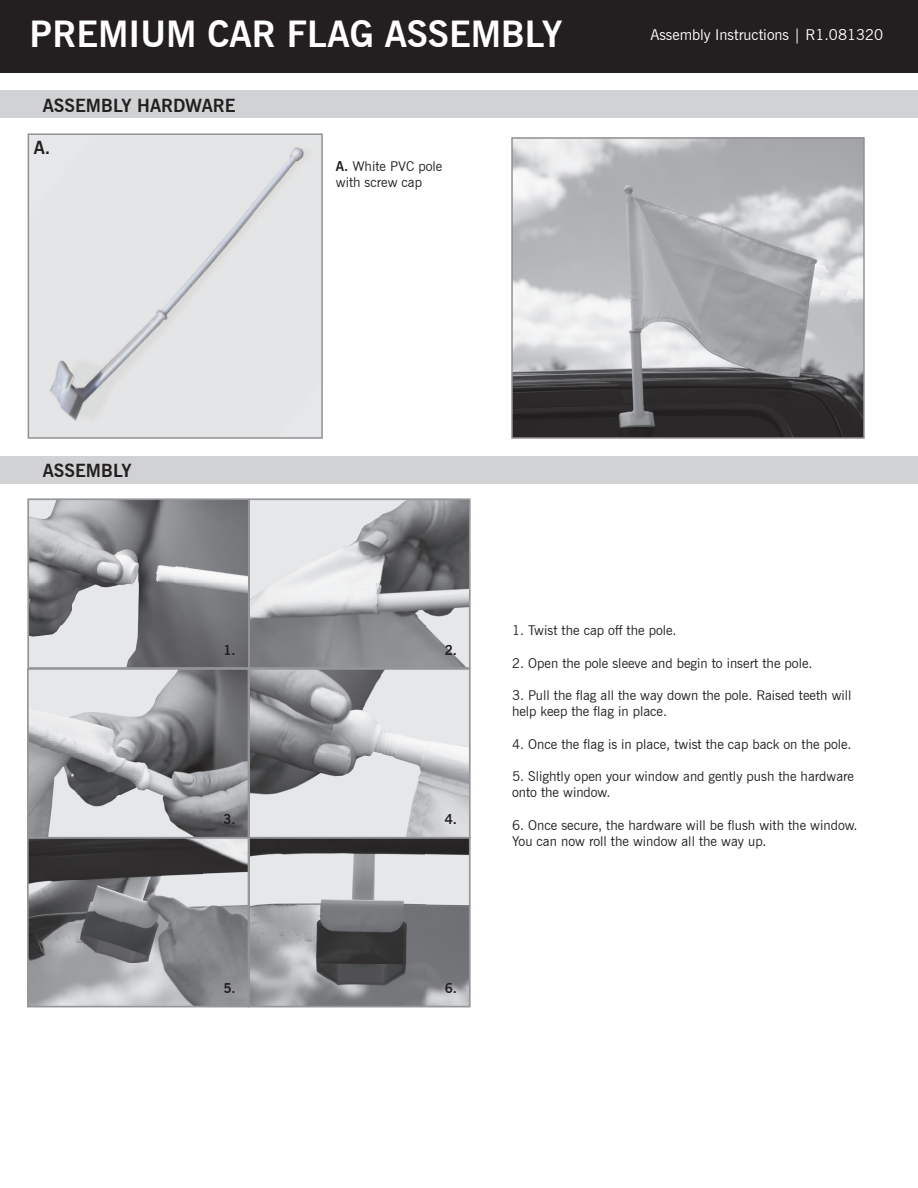
<style>
.page{position:relative;width:918px;height:1188px;background:#fff}
.page>*{position:absolute;margin:0;border:0;box-sizing:border-box;transform-origin:0 0}
.t1{font:700 36px "News Gothic BT";color:#fff}
.t2{font:700 27px "News Gothic BT";color:#fff}
.t3{font:700 18px "News Gothic BT";color:#231f20}
.t4{font:15px "News Gothic BT";color:#fff}
.t5{font:13.5px/16.2px "News Gothic BT";color:#231f20}
.t6{font:700 13.5px "News Gothic BT";color:#231f20}
.s1{font-weight:700}
</style>
<div class="page">
<div style="left:0;top:90px;width:918px;height:28px;background:#d1d2d4"></div>
<div style="left:0;top:456px;width:918px;height:28px;background:#d1d2d4"></div>
<svg style="left:28px;top:133px;width:295px;height:306px;fill:#e4e5e7"></svg>
<svg style="left:27px;top:498px;width:444px;height:509px"></svg>
<div style="left:0;top:0;width:918px;height:73px;background:#231f20"></div>
<svg style="left:511px;top:137px;width:354px;height:302px"></svg>
<h2 class="t2" style="left:44px;top:12px;width:322px">ROUND FOLDABLE TABLE</h2>
<h1 class="t1" style="left:30px;top:13px;width:534px">PREMIUM CAR FLAG ASSEMBLY</h1>
<p class="t4" style="left:650px;top:26px;width:234px">Assembly Instructions | R1.081320</p>
<h3 class="t3" style="left:43px;top:95px;width:194px">ASSEMBLY HARDWARE</h3>
<h3 class="t3" style="left:34px;top:137px;width:18px">A.</h3>
<p class="t5" style="left:336px;top:158px;width:108px"><span class="s1">A.</span> White PVC pole with screw cap</p>
<h3 class="t3" style="left:43px;top:460px;width:90px">ASSEMBLY</h3>
<p class="t6" style="left:223px;top:642px;width:14px">1.</p>
<p class="t6" style="left:445px;top:642px;width:14px">2.</p>
<p class="t6" style="left:223px;top:811px;width:14px">3.</p>
<p class="t6" style="left:223px;top:980px;width:14px">5.</p>
<p class="t6" style="left:445px;top:811px;width:14px">4.</p>
<p class="t6" style="left:445px;top:980px;width:14px">6.</p>
<p class="t5" style="left:512px;top:622px;width:166px">1. Twist the cap off the pole.</p>
<p class="t5" style="left:512px;top:655px;width:302px">2. Open the pole sleeve and begin to insert the pole.</p>
<p class="t5" style="left:512px;top:687px;width:341px">3. Pull the flag all the way down the pole. Raised teeth will help keep the flag in place.</p>
<p class="t5" style="left:512px;top:736px;width:341px">4. Once the flag is in place, twist the cap back on the pole.</p>
<p class="t5" style="left:512px;top:768px;width:343px">5. Slightly open your window and gently push the hardware onto the window.</p>
<p class="t5" style="left:512px;top:817px;width:347px">6. Once secure, the hardware will be flush with the window.<br>You can now roll the window all the way up.</p>
</div>
